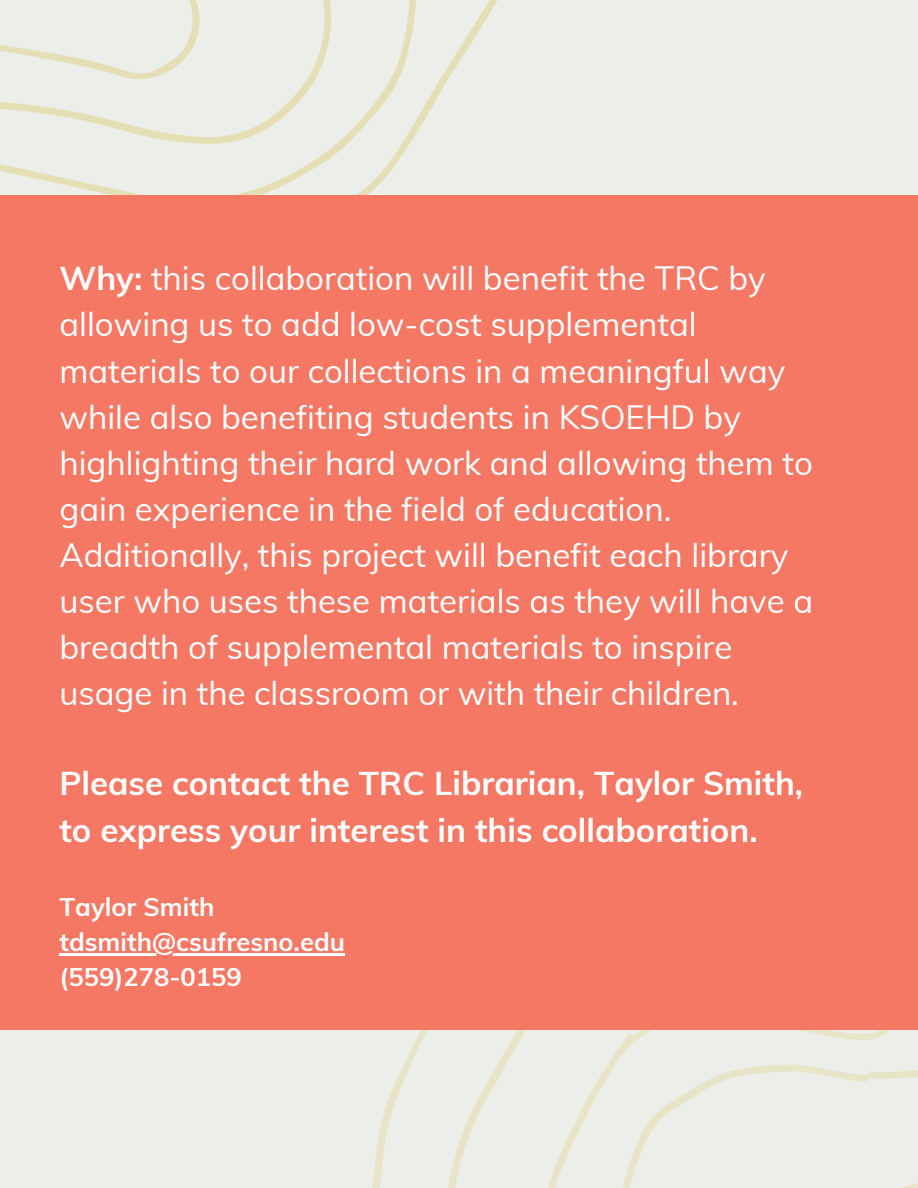
<style>
.page{position:relative;width:918px;height:1188px;background:#ecefe9}
.page>*{position:absolute;margin:0;border:0;box-sizing:border-box;transform-origin:0 0}
.t1{font:33px/46.2px "Muli";color:#fff}
.t2{font:700 33px/46.2px "Muli";color:#fff}
.t3{font:700 25.5px/34.8px "Muli";color:#fff}
.s1{font-weight:700}
</style>
<div class="page">
<svg style="left:372px;top:1030px;width:546px;height:158px"></svg>
<svg style="left:0;top:0;width:498px;height:195px"></svg>
<div style="left:0;top:195px;width:918px;height:835px;background:#f47864"></div>
<hr style="left:59px;top:953px;width:286px;height:2px;background:#fff">
<p class="t1" style="left:59px;top:255px;width:755px"><span class="s1">Why:</span> this collaboration will benefit the TRC by allowing us to add low-cost supplemental materials to our collections in a meaningful way while also benefiting students in KSOEHD by highlighting their hard work and allowing them to gain experience in the field of education.<br>Additionally, this project will benefit each library user who uses these materials as they will have a breadth of supplemental materials to inspire usage in the classroom or with their children.</p>
<h3 class="t2" style="left:59px;top:760px;width:745px">Please contact the TRC Librarian, Taylor Smith, to express your interest in this collaboration.</h3>
<h2 class="t3" style="left:59px;top:889px;width:287px">Taylor Smith tdsmith@csufresno.edu (559)278-0159</h2>
</div>
